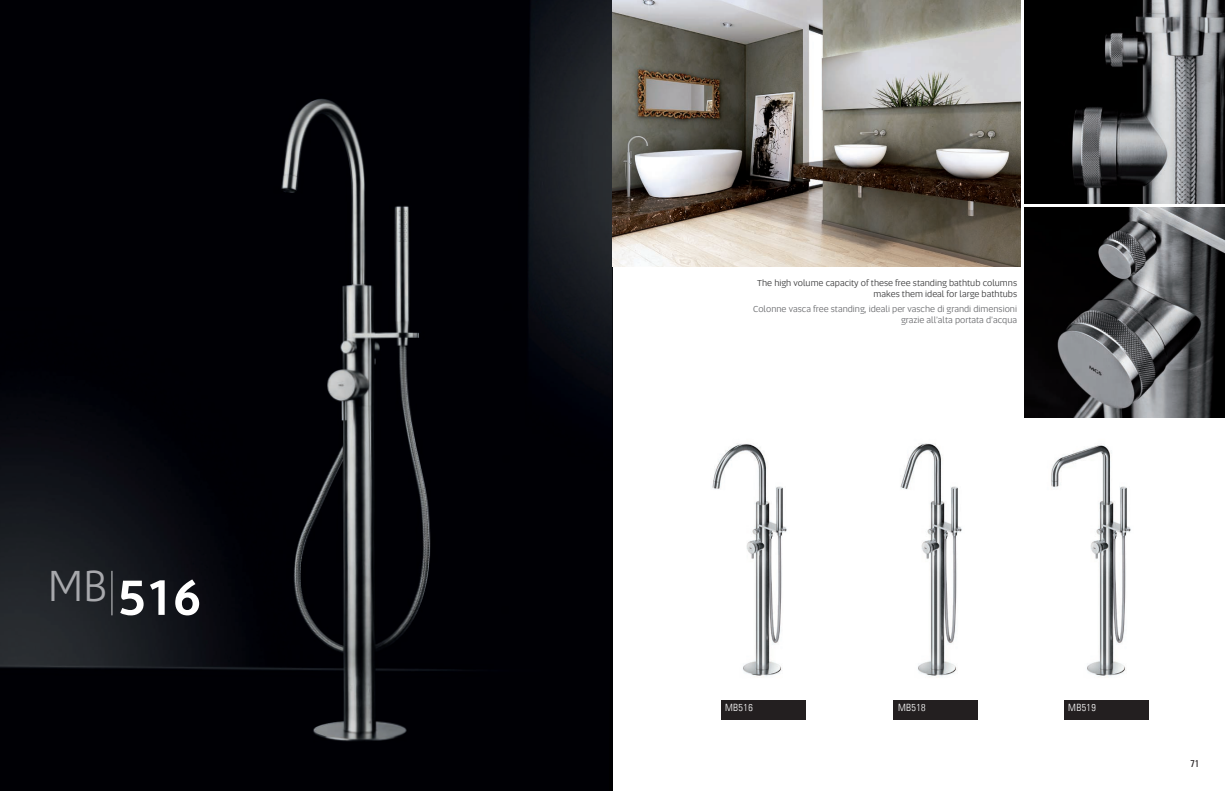
<style>
.page{position:relative;width:1225px;height:791px;background:#fff}
.page>*{position:absolute;margin:0;border:0;box-sizing:border-box;transform-origin:0 0}
.t1{font:700 50px "Corisande";color:#fff}
.t2{font:300 condensed 10px "Univers LT";letter-spacing:.04em;color:#fff}
.t3{font:condensed 10px "Univers LT";color:#231f20}
.t4{font:9px "Altis";color:#6c6d70}
.t5{font:9px "Altis";color:#3e3e3f}
</style>
<div class="page">
<img style="left:0;top:0;width:612px;height:791px">
<hr style="left:111px;top:571px;width:1px;height:44px;background:#d1d2d4">
<img style="left:712px;top:444px;width:75px;height:232px">
<img style="left:900px;top:443px;width:62px;height:234px">
<img style="left:1051px;top:445px;width:80px;height:232px">
<div style="left:721px;top:701px;width:84px;height:19px;background:#231f20"></div>
<div style="left:893px;top:701px;width:85px;height:19px;background:#231f20"></div>
<div style="left:1064px;top:701px;width:84px;height:19px;background:#231f20"></div>
<img style="left:1024px;top:207px;width:201px;height:211px">
<img style="left:1024px;top:0;width:201px;height:203px">
<img style="left:612px;top:0;width:408px;height:267px">
<p class="t1" style="left:48px;top:569px;width:154px"><sup>MB</sup> 516</p>
<p class="t5" style="left:757px;top:277px;width:261px">The high volume capacity of these free standing bathtub columns</p>
<p class="t5" style="left:873px;top:288px;width:145px">makes them ideal for large bathtubs</p>
<p class="t4" style="left:753px;top:303px;width:265px">Colonne vasca free standing, ideali per vasche di grandi dimensioni</p>
<p class="t4" style="left:901px;top:314px;width:118px">grazie all’alta portata d’acqua</p>
<p class="t2" style="left:725px;top:702px;width:29px">MB516</p>
<p class="t2" style="left:898px;top:702px;width:29px">MB518</p>
<p class="t2" style="left:1068px;top:702px;width:29px">MB519</p>
<p class="t3" style="left:1190px;top:757px;width:10px">71</p>
</div>
